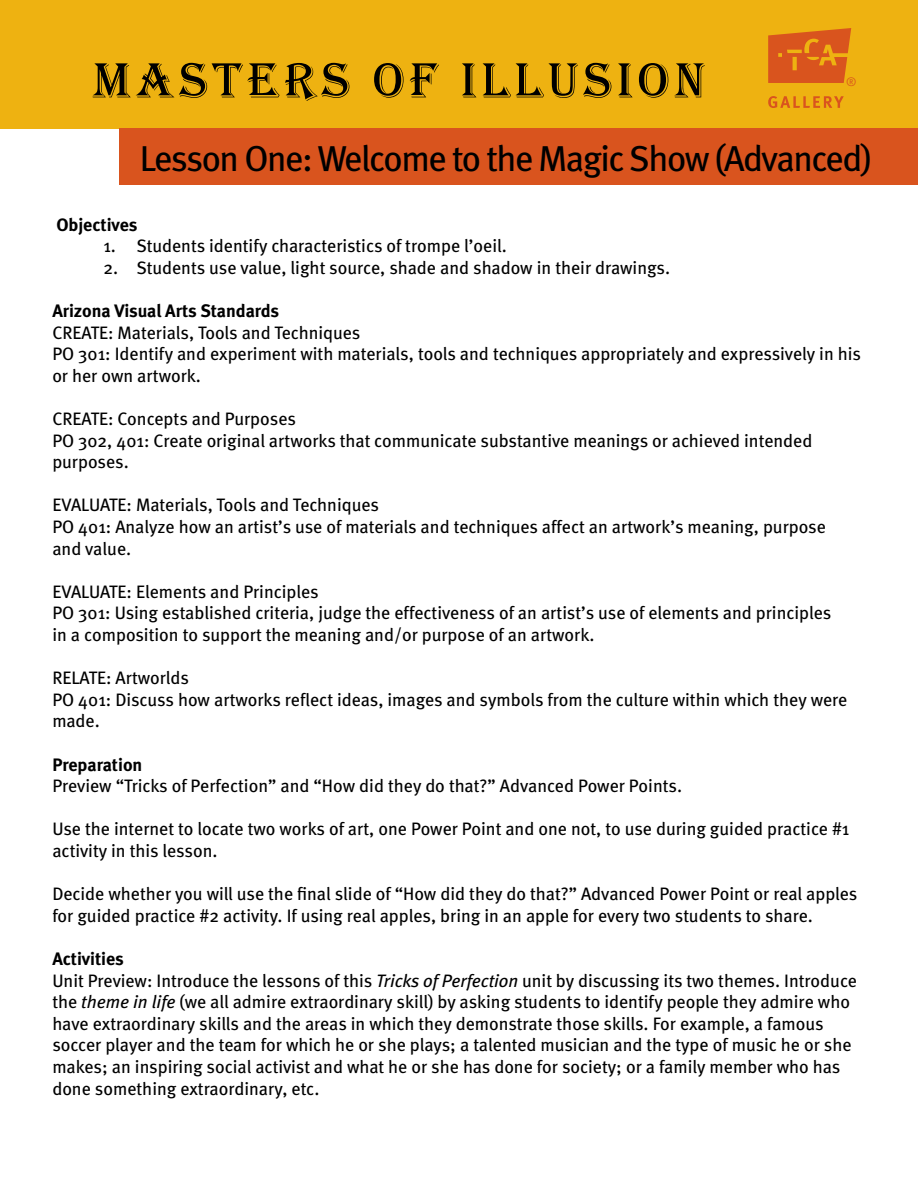
<style>
.page{position:relative;width:918px;height:1188px;background:#fff}
.page>*{position:absolute;margin:0;border:0;box-sizing:border-box;transform-origin:0 0}
.t1{font:51px "Algerian";letter-spacing:.1em;color:#000}
.t2{font:36px "Meta";letter-spacing:-.04em;color:#000}
.t3{font:18px/21.6px "Meta";color:#000}
.t4{font:700 18px "Meta";color:#000}
.t5{font:12px "Meta Normal";color:#d9541e}
.s1{font-weight:700}
.s2{font-style:italic}
</style>
<div class="page">
<div style="left:0;top:0;width:918px;height:128px;background:#eeb211"></div>
<div style="left:119px;top:128px;width:799px;height:57px;background:#d9541e"></div>
<svg style="left:768px;top:28px;width:83px;height:55px"></svg>
<svg style="left:768px;top:96px;width:76px;height:12px"></svg>
<h1 class="t1" style="left:93px;top:52px;width:614px">MASTERS OF ILLUSION</h1>
<p class="t5" style="left:846px;top:74px;width:12px">®</p>
<h2 class="t2" style="left:140px;top:136px;width:734px">Lesson One: Welcome to the Magic Show (Advanced)</h2>
<p class="t4" style="left:56px;top:213px;width:83px">Objectives</p>
<p class="t3" style="left:103px;top:235px;width:405px">1. Students identify characteristics of trompe l’oeil.</p>
<p class="t3" style="left:103px;top:256px;width:568px">2. Students use value, light source, shade and shadow in their drawings.</p>
<p class="t4" style="left:52px;top:299px;width:228px">Arizona Visual Arts Standards</p>
<p class="t3" style="left:52px;top:321px;width:810px">CREATE: Materials, Tools and Techniques<br>PO 301: Identify and experiment with materials, tools and techniques appropriately and expressively in his or her own artwork.</p>
<p class="t3" style="left:52px;top:407px;width:762px">CREATE: Concepts and Purposes<br>PO 302, 401: Create original artworks that communicate substantive meanings or achieved intended purposes.</p>
<p class="t3" style="left:52px;top:494px;width:775px">EVALUATE: Materials, Tools and Techniques<br>PO 401: Analyze how an artist’s use of materials and techniques affect an artwork’s meaning, purpose and value.</p>
<p class="t3" style="left:52px;top:580px;width:781px">EVALUATE: Elements and Principles<br>PO 301: Using established criteria, judge the effectiveness of an artist’s use of elements and principles in a composition to support the meaning and/or purpose of an artwork.</p>
<p class="t3" style="left:52px;top:667px;width:797px">RELATE: Artworlds<br>PO 401: Discuss how artworks reflect ideas, images and symbols from the culture within which they were made.</p>
<p class="t4" style="left:52px;top:753px;width:92px">Preparation</p>
<p class="t3" style="left:52px;top:775px;width:631px">Preview “Tricks of Perfection” and “How did they do that?” Advanced Power Points.</p>
<p class="t3" style="left:52px;top:818px;width:799px">Use the internet to locate two works of art, one Power Point and one not, to use during guided practice #1 activity in this lesson.</p>
<p class="t3" style="left:52px;top:883px;width:807px">Decide whether you will use the final slide of “How did they do that?” Advanced Power Point or real apples for guided practice #2 activity. If using real apples, bring in an apple for every two students to share.</p>
<p class="t3" style="left:52px;top:947px;width:806px"><span class="s1">Activities<br></span>Unit Preview: Introduce the lessons of this <span class="s2">Tricks of Perfection</span> unit by discussing its two themes. Introduce the <span class="s2">theme in life</span> (we all admire extraordinary skill) by asking students to identify people they admire who have extraordinary skills and the areas in which they demonstrate those skills. For example, a famous soccer player and the team for which he or she plays; a talented musician and the type of music he or she makes; an inspiring social activist and what he or she has done for society; or a family member who has done something extraordinary, etc.</p>
</div>
